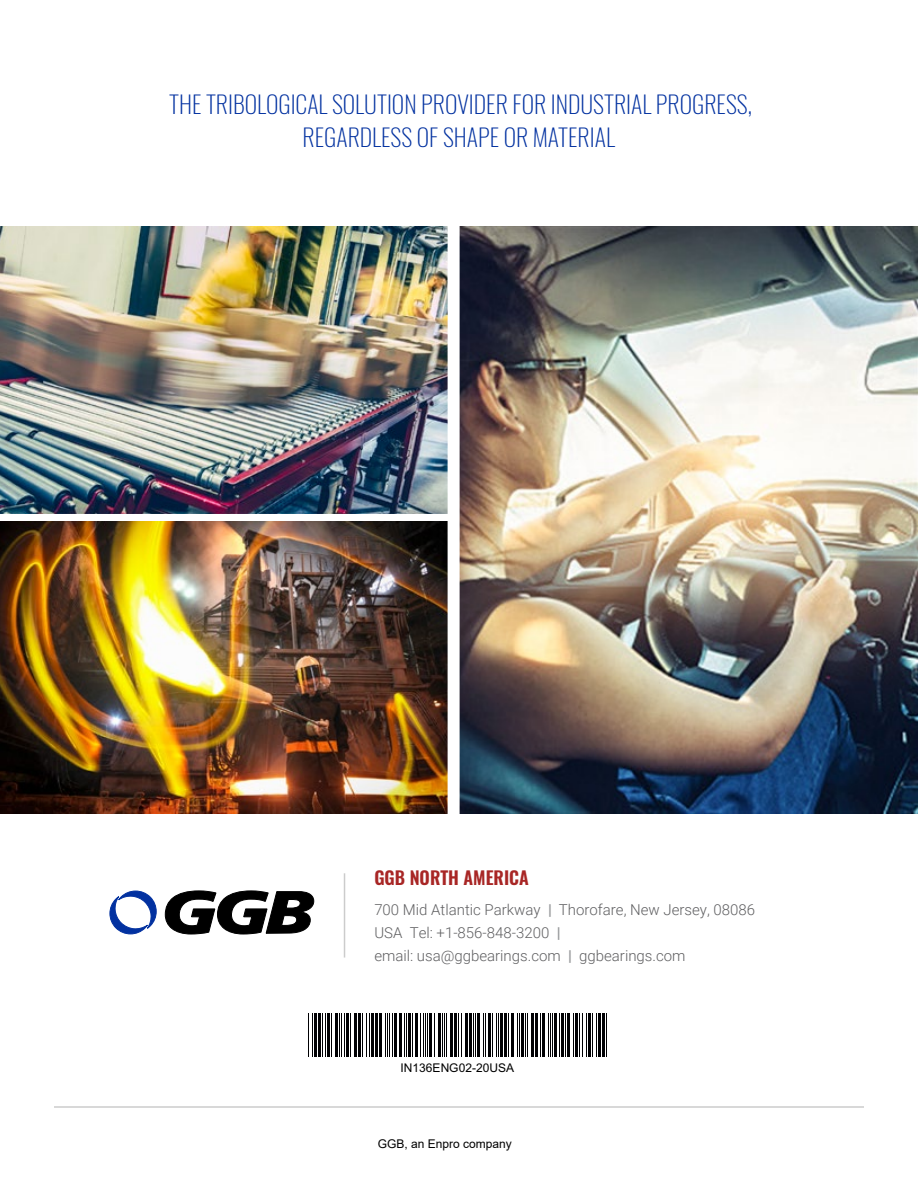
<style>
.page{position:relative;width:918px;height:1188px;background:#fff}
.page>*{position:absolute;margin:0;border:0;box-sizing:border-box;transform-origin:0 0}
.t1{font:200 24px/33px "Oswald";color:#0231a0;text-align:center}
.t2{font:600 18px "Oswald";color:#a82625}
.t3{font:300 15px/22.8px "Roboto";color:#606062}
.t4{font:12px "Arial";color:#000}
.s1{font-weight:900;color:#97999b}
</style>
<div class="page">
<svg style="left:110px;top:891px;width:46px;height:43px"></svg>
<svg style="left:165px;top:891px;width:149px;height:43px"></svg>
<img style="left:0;top:226px;width:448px;height:288px">
<img style="left:460px;top:226px;width:458px;height:588px">
<img style="left:0;top:521px;width:448px;height:293px">
<hr style="left:308px;top:1014px;width:1px;height:43px;background:#000003">
<hr style="left:312px;top:1014px;width:1px;height:43px;background:#000003">
<hr style="left:314px;top:1014px;width:3px;height:43px;background:#000003">
<hr style="left:318px;top:1014px;width:3px;height:43px;background:#000003">
<hr style="left:322px;top:1014px;width:1px;height:43px;background:#000003">
<hr style="left:325px;top:1014px;width:1px;height:43px;background:#000003">
<hr style="left:327px;top:1014px;width:3px;height:43px;background:#000003">
<hr style="left:331px;top:1014px;width:1px;height:43px;background:#000003">
<hr style="left:335px;top:1014px;width:3px;height:43px;background:#000003">
<hr style="left:339px;top:1014px;width:1px;height:43px;background:#000003">
<hr style="left:341px;top:1014px;width:1px;height:43px;background:#000003">
<hr style="left:344px;top:1014px;width:1px;height:43px;background:#000003">
<hr style="left:346px;top:1014px;width:3px;height:43px;background:#000003">
<hr style="left:350px;top:1014px;width:1px;height:43px;background:#000003">
<hr style="left:354px;top:1014px;width:3px;height:43px;background:#000003">
<hr style="left:358px;top:1014px;width:3px;height:43px;background:#000003">
<hr style="left:362px;top:1014px;width:1px;height:43px;background:#000003">
<hr style="left:366px;top:1014px;width:1px;height:43px;background:#000003">
<hr style="left:369px;top:1014px;width:1px;height:43px;background:#000003">
<hr style="left:371px;top:1014px;width:2px;height:43px;background:#000003">
<hr style="left:375px;top:1014px;width:3px;height:43px;background:#000003">
<hr style="left:379px;top:1014px;width:3px;height:43px;background:#000003">
<hr style="left:385px;top:1014px;width:1px;height:43px;background:#000003">
<hr style="left:387px;top:1014px;width:1px;height:43px;background:#000003">
<hr style="left:389px;top:1014px;width:1px;height:43px;background:#000003">
<hr style="left:392px;top:1014px;width:1px;height:43px;background:#000003">
<hr style="left:394px;top:1014px;width:3px;height:43px;background:#000003">
<hr style="left:400px;top:1014px;width:2px;height:43px;background:#000003">
<hr style="left:404px;top:1014px;width:1px;height:43px;background:#000003">
<hr style="left:406px;top:1014px;width:1px;height:43px;background:#000003">
<hr style="left:408px;top:1014px;width:3px;height:43px;background:#000003">
<hr style="left:412px;top:1014px;width:1px;height:43px;background:#000003">
<hr style="left:415px;top:1014px;width:2px;height:43px;background:#000003">
<hr style="left:420px;top:1014px;width:1px;height:43px;background:#000003">
<hr style="left:423px;top:1014px;width:1px;height:43px;background:#000003">
<hr style="left:425px;top:1014px;width:1px;height:43px;background:#000003">
<hr style="left:427px;top:1014px;width:1px;height:43px;background:#000003">
<hr style="left:430px;top:1014px;width:2px;height:43px;background:#000003">
<hr style="left:434px;top:1014px;width:1px;height:43px;background:#000003">
<hr style="left:438px;top:1014px;width:2px;height:43px;background:#000003">
<hr style="left:442px;top:1014px;width:1px;height:43px;background:#000003">
<hr style="left:444px;top:1014px;width:1px;height:43px;background:#000003">
<hr style="left:446px;top:1014px;width:1px;height:43px;background:#000003">
<hr style="left:450px;top:1014px;width:3px;height:43px;background:#000003">
<hr style="left:454px;top:1014px;width:3px;height:43px;background:#000003">
<hr style="left:458px;top:1014px;width:1px;height:43px;background:#000003">
<hr style="left:461px;top:1014px;width:1px;height:43px;background:#000003">
<hr style="left:465px;top:1014px;width:2px;height:43px;background:#000003">
<hr style="left:469px;top:1014px;width:2px;height:43px;background:#000003">
<hr style="left:473px;top:1014px;width:1px;height:43px;background:#000003">
<hr style="left:475px;top:1014px;width:1px;height:43px;background:#000003">
<hr style="left:477px;top:1014px;width:3px;height:43px;background:#000003">
<hr style="left:483px;top:1014px;width:1px;height:43px;background:#000003">
<hr style="left:486px;top:1014px;width:1px;height:43px;background:#000003">
<hr style="left:488px;top:1014px;width:2px;height:43px;background:#000003">
<hr style="left:492px;top:1014px;width:1px;height:43px;background:#000003">
<hr style="left:496px;top:1014px;width:1px;height:43px;background:#000003">
<hr style="left:498px;top:1014px;width:1px;height:43px;background:#000003">
<hr style="left:500px;top:1014px;width:3px;height:43px;background:#000003">
<hr style="left:505px;top:1014px;width:2px;height:43px;background:#000003">
<hr style="left:509px;top:1014px;width:1px;height:43px;background:#000003">
<hr style="left:511px;top:1014px;width:2px;height:43px;background:#000003">
<hr style="left:517px;top:1014px;width:1px;height:43px;background:#000003">
<hr style="left:519px;top:1014px;width:1px;height:43px;background:#000003">
<hr style="left:521px;top:1014px;width:3px;height:43px;background:#000003">
<hr style="left:525px;top:1014px;width:1px;height:43px;background:#000003">
<hr style="left:528px;top:1014px;width:1px;height:43px;background:#000003">
<hr style="left:532px;top:1014px;width:2px;height:43px;background:#000003">
<hr style="left:536px;top:1014px;width:2px;height:43px;background:#000003">
<hr style="left:540px;top:1014px;width:1px;height:43px;background:#000003">
<hr style="left:542px;top:1014px;width:3px;height:43px;background:#000003">
<hr style="left:548px;top:1014px;width:1px;height:43px;background:#000003">
<hr style="left:550px;top:1014px;width:1px;height:43px;background:#000003">
<hr style="left:552px;top:1014px;width:1px;height:43px;background:#000003">
<hr style="left:555px;top:1014px;width:2px;height:43px;background:#000003">
<hr style="left:559px;top:1014px;width:1px;height:43px;background:#000003">
<hr style="left:561px;top:1014px;width:3px;height:43px;background:#000003">
<hr style="left:565px;top:1014px;width:1px;height:43px;background:#000003">
<hr style="left:567px;top:1014px;width:3px;height:43px;background:#000003">
<hr style="left:573px;top:1014px;width:1px;height:43px;background:#000003">
<hr style="left:575px;top:1014px;width:3px;height:43px;background:#000003">
<hr style="left:579px;top:1014px;width:1px;height:43px;background:#000003">
<hr style="left:582px;top:1014px;width:1px;height:43px;background:#000003">
<hr style="left:586px;top:1014px;width:1px;height:43px;background:#000003">
<hr style="left:588px;top:1014px;width:3px;height:43px;background:#000003">
<hr style="left:592px;top:1014px;width:1px;height:43px;background:#000003">
<hr style="left:596px;top:1014px;width:1px;height:43px;background:#000003">
<hr style="left:598px;top:1014px;width:3px;height:43px;background:#000003">
<hr style="left:602px;top:1014px;width:3px;height:43px;background:#000003">
<hr style="left:607px;top:1014px;width:1px;height:43px;background:#000003">
<hr style="left:344px;top:873px;width:1px;height:85px;background:#ccc">
<hr style="left:54px;top:1106px;width:810px;height:2px;background:#ccc">
<h1 class="t1" style="left:169px;top:85px;width:584px">THE TRIBOLOGICAL SOLUTION PROVIDER FOR INDUSTRIAL PROGRESS,<br>REGARDLESS OF SHAPE OR MATERIAL</h1>
<p class="t2" style="left:374px;top:865px;width:156px">GGB NORTH AMERICA</p>
<p class="t3" style="left:374px;top:898px;width:382px">700 Mid Atlantic Parkway <span class="s1">|</span> Thorofare, New Jersey, 08086<br>USA Tel: +1-856-848-3200 <span class="s1">|<br></span>email: usa@ggbearings.com <span class="s1">|</span> ggbearings.com</p>
<p class="t4" style="left:401px;top:1060px;width:115px">IN136ENG02-20USA</p>
<p class="t4" style="left:378px;top:1136px;width:136px">GGB, an Enpro company</p>
</div>
